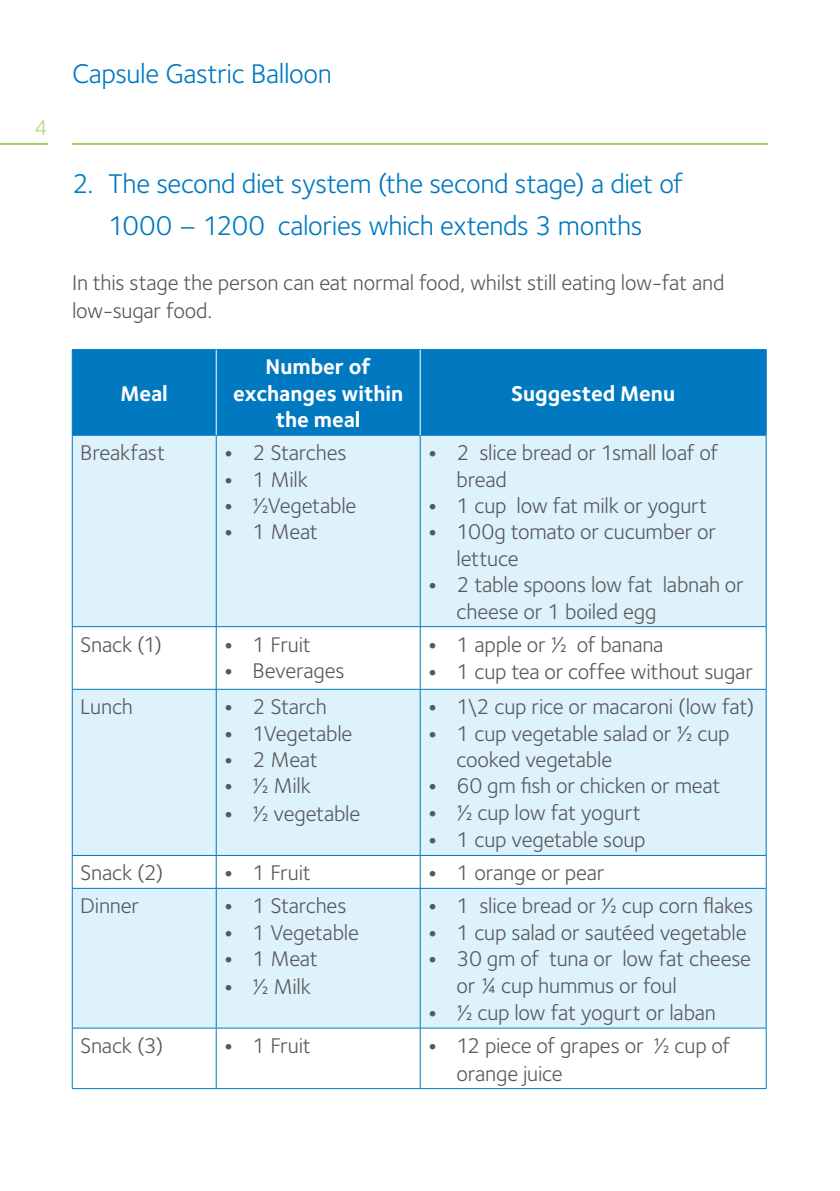
<style>
.page{position:relative;width:840px;height:1191px;background:#fff}
.page>*{position:absolute;margin:0;border:0;box-sizing:border-box;transform-origin:0 0}
.t1{font:28px/41.4px "Foundry Sterling";letter-spacing:-.015em;color:#0079c1;text-align:center}
.t2{font:22px/26.4px "Foundry Sterling";letter-spacing:-.01em;color:#58595b}
.t3{font:700 22px/26.4px "Foundry Sterling";letter-spacing:-.005em;color:#fff;text-align:center}
.t4{font:22px "Foundry Sterling";color:#b3d885}
.s1{font-weight:800}
</style>
<div class="page">
<hr style="left:72px;top:143px;width:695px;height:2px;background:#a0cf67">
<hr style="left:0;top:143px;width:48px;height:2px;background:#a0cf67">
<div style="left:73px;top:350px;width:692px;height:85px;background:#0079c1"></div>
<svg style="left:73px;top:436px;width:692px;height:591px;fill:#ddf2fb"></svg>
<hr style="left:72px;top:349px;width:144px;height:1px;background:#0079c1">
<hr style="left:72px;top:350px;width:1px;height:85px;background:#0079c1">
<hr style="left:216px;top:349px;width:204px;height:1px;background:#0079c1">
<hr style="left:420px;top:349px;width:346px;height:1px;background:#0079c1">
<hr style="left:765px;top:350px;width:1px;height:85px;background:#0079c1">
<hr style="left:72px;top:435px;width:144px;height:1px;background:#0079c1">
<hr style="left:72px;top:435px;width:1px;height:191px;background:#0079c1">
<hr style="left:216px;top:435px;width:204px;height:1px;background:#0079c1">
<hr style="left:216px;top:435px;width:1px;height:191px;background:#0079c1">
<hr style="left:420px;top:435px;width:346px;height:1px;background:#0079c1">
<hr style="left:419px;top:435px;width:1px;height:191px;background:#0079c1">
<hr style="left:765px;top:435px;width:1px;height:191px;background:#0079c1">
<hr style="left:72px;top:626px;width:144px;height:1px;background:#0079c1">
<hr style="left:72px;top:627px;width:1px;height:62px;background:#0079c1">
<hr style="left:216px;top:626px;width:204px;height:1px;background:#0079c1">
<hr style="left:216px;top:627px;width:1px;height:62px;background:#0079c1">
<hr style="left:420px;top:626px;width:346px;height:1px;background:#0079c1">
<hr style="left:419px;top:627px;width:1px;height:62px;background:#0079c1">
<hr style="left:765px;top:627px;width:1px;height:62px;background:#0079c1">
<hr style="left:72px;top:689px;width:144px;height:1px;background:#0079c1">
<hr style="left:72px;top:689px;width:1px;height:166px;background:#0079c1">
<hr style="left:216px;top:689px;width:204px;height:1px;background:#0079c1">
<hr style="left:216px;top:689px;width:1px;height:166px;background:#0079c1">
<hr style="left:420px;top:689px;width:346px;height:1px;background:#0079c1">
<hr style="left:419px;top:689px;width:1px;height:166px;background:#0079c1">
<hr style="left:765px;top:689px;width:1px;height:166px;background:#0079c1">
<hr style="left:72px;top:855px;width:144px;height:1px;background:#0079c1">
<hr style="left:72px;top:855px;width:1px;height:33px;background:#0079c1">
<hr style="left:216px;top:855px;width:204px;height:1px;background:#0079c1">
<hr style="left:216px;top:855px;width:1px;height:33px;background:#0079c1">
<hr style="left:420px;top:855px;width:346px;height:1px;background:#0079c1">
<hr style="left:419px;top:855px;width:1px;height:33px;background:#0079c1">
<hr style="left:765px;top:855px;width:1px;height:33px;background:#0079c1">
<hr style="left:72px;top:888px;width:144px;height:1px;background:#0079c1">
<hr style="left:72px;top:888px;width:1px;height:139px;background:#0079c1">
<hr style="left:216px;top:888px;width:204px;height:1px;background:#0079c1">
<hr style="left:216px;top:888px;width:1px;height:139px;background:#0079c1">
<hr style="left:420px;top:888px;width:346px;height:1px;background:#0079c1">
<hr style="left:419px;top:888px;width:1px;height:139px;background:#0079c1">
<hr style="left:765px;top:888px;width:1px;height:139px;background:#0079c1">
<hr style="left:72px;top:1027px;width:144px;height:1px;background:#0079c1">
<hr style="left:72px;top:1028px;width:1px;height:60px;background:#0079c1">
<hr style="left:216px;top:1027px;width:204px;height:1px;background:#0079c1">
<hr style="left:216px;top:1028px;width:1px;height:60px;background:#0079c1">
<hr style="left:420px;top:1027px;width:346px;height:1px;background:#0079c1">
<hr style="left:419px;top:1028px;width:1px;height:60px;background:#0079c1">
<hr style="left:765px;top:1028px;width:1px;height:60px;background:#0079c1">
<hr style="left:72px;top:1088px;width:144px;height:1px;background:#0079c1">
<hr style="left:216px;top:1088px;width:204px;height:1px;background:#0079c1">
<hr style="left:420px;top:1088px;width:346px;height:1px;background:#0079c1">
<hr style="left:216px;top:350px;width:1px;height:85px;background:#fff">
<hr style="left:419px;top:350px;width:1px;height:85px;background:#fff">
<p class="t4" style="left:34px;top:112px;width:15px">4</p>
<p class="t1" style="left:72px;top:52px;width:261px">Capsule Gastric Balloon</p>
<p class="t1" style="left:72px;top:162px;width:612px">2. The second diet system (the second stage) a diet of<br>1000 – 1200 calories which extends 3 months</p>
<p class="t2" style="left:72px;top:268px;width:653px;line-height:27.6px">In this stage the person can eat normal food, whilst still eating low-fat and low-sugar food.</p>
<p class="t3" style="left:120px;top:380px;width:49px">Meal</p>
<p class="t3" style="left:233px;top:353px;width:171px">Number of exchanges within the meal</p>
<p class="t2" style="left:80px;top:439px;width:86px">Breakfast</p>
<p class="t2" style="left:224px;top:439px;width:124px"><span class="s1">•</span> 2 Starches</p>
<p class="t2" style="left:224px;top:465px;width:85px"><span class="s1">•</span> 1 Milk</p>
<p class="t2" style="left:224px;top:492px;width:134px"><span class="s1">•</span> ½Vegetable</p>
<p class="t2" style="left:224px;top:518px;width:95px"><span class="s1">•</span> 1 Meat</p>
<p class="t2" style="left:80px;top:630px;width:83px">Snack (1)</p>
<p class="t2" style="left:224px;top:630px;width:88px"><span class="s1">•</span> 1 Fruit</p>
<p class="t2" style="left:224px;top:657px;width:122px"><span class="s1">•</span> Beverages</p>
<p class="t2" style="left:80px;top:693px;width:54px">Lunch</p>
<p class="t2" style="left:224px;top:693px;width:104px"><span class="s1">•</span> 2 Starch</p>
<p class="t2" style="left:224px;top:719px;width:130px"><span class="s1">•</span> 1Vegetable</p>
<p class="t2" style="left:224px;top:746px;width:95px"><span class="s1">•</span> 2 Meat</p>
<p class="t2" style="left:224px;top:772px;width:88px"><span class="s1">•</span> ½ Milk</p>
<p class="t2" style="left:224px;top:800px;width:138px"><span class="s1">•</span> ½ vegetable</p>
<p class="t3" style="left:511px;top:380px;width:165px">Suggested Menu</p>
<p class="t2" style="left:456px;top:439px;width:263px;text-indent:-28px"><span class="s1">•</span> 2 slice bread or 1small loaf of bread</p>
<p class="t2" style="left:428px;top:492px;width:280px"><span class="s1">•</span> 1 cup low fat milk or yogurt</p>
<p class="t2" style="left:456px;top:518px;width:261px;text-indent:-28px"><span class="s1">•</span> 100g tomato or cucumber or lettuce</p>
<p class="t2" style="left:456px;top:571px;width:289px;text-indent:-28px"><span class="s1">•</span> 2 table spoons low fat labnah or cheese or 1 boiled egg</p>
<p class="t2" style="left:428px;top:630px;width:237px"><span class="s1">•</span> 1 apple or ½ of banana</p>
<p class="t2" style="left:428px;top:658px;width:326px"><span class="s1">•</span> 1 cup tea or coffee without sugar</p>
<p class="t2" style="left:428px;top:693px;width:327px"><span class="s1">•</span> 1\2 cup rice or macaroni (low fat)</p>
<p class="t2" style="left:456px;top:719px;width:274px;text-indent:-28px"><span class="s1">•</span> 1 cup vegetable salad or ½ cup cooked vegetable</p>
<p class="t2" style="left:428px;top:772px;width:294px"><span class="s1">•</span> 60 gm fish or chicken or meat</p>
<p class="t2" style="left:428px;top:798px;width:214px"><span class="s1">•</span> ½ cup low fat yogurt</p>
<p class="t2" style="left:428px;top:826px;width:219px"><span class="s1">•</span> 1 cup vegetable soup</p>
<p class="t2" style="left:80px;top:859px;width:85px">Snack (2)</p>
<p class="t2" style="left:224px;top:859px;width:88px"><span class="s1">•</span> 1 Fruit</p>
<p class="t2" style="left:428px;top:859px;width:178px"><span class="s1">•</span> 1 orange or pear</p>
<p class="t2" style="left:80px;top:892px;width:60px">Dinner</p>
<p class="t2" style="left:224px;top:892px;width:124px"><span class="s1">•</span> 1 Starches</p>
<p class="t2" style="left:224px;top:918px;width:136px"><span class="s1">•</span> 1 Vegetable</p>
<p class="t2" style="left:224px;top:945px;width:95px"><span class="s1">•</span> 1 Meat</p>
<p class="t2" style="left:224px;top:972px;width:88px"><span class="s1">•</span> ½ Milk</p>
<p class="t2" style="left:428px;top:892px;width:326px"><span class="s1">•</span> 1 slice bread or ½ cup corn flakes</p>
<p class="t2" style="left:428px;top:918px;width:320px"><span class="s1">•</span> 1 cup salad or sautéed vegetable</p>
<p class="t2" style="left:456px;top:945px;width:296px;text-indent:-28px"><span class="s1">•</span> 30 gm of tuna or low fat cheese or ¼ cup hummus or foul</p>
<p class="t2" style="left:428px;top:999px;width:289px"><span class="s1">•</span> ½ cup low fat yogurt or laban</p>
<p class="t2" style="left:80px;top:1031px;width:85px">Snack (3)</p>
<p class="t2" style="left:224px;top:1031px;width:88px"><span class="s1">•</span> 1 Fruit</p>
<p class="t2" style="left:456px;top:1031px;width:275px;line-height:27.6px;text-indent:-28px"><span class="s1">•</span> 12 piece of grapes or ½ cup of orange juice</p>
</div>
